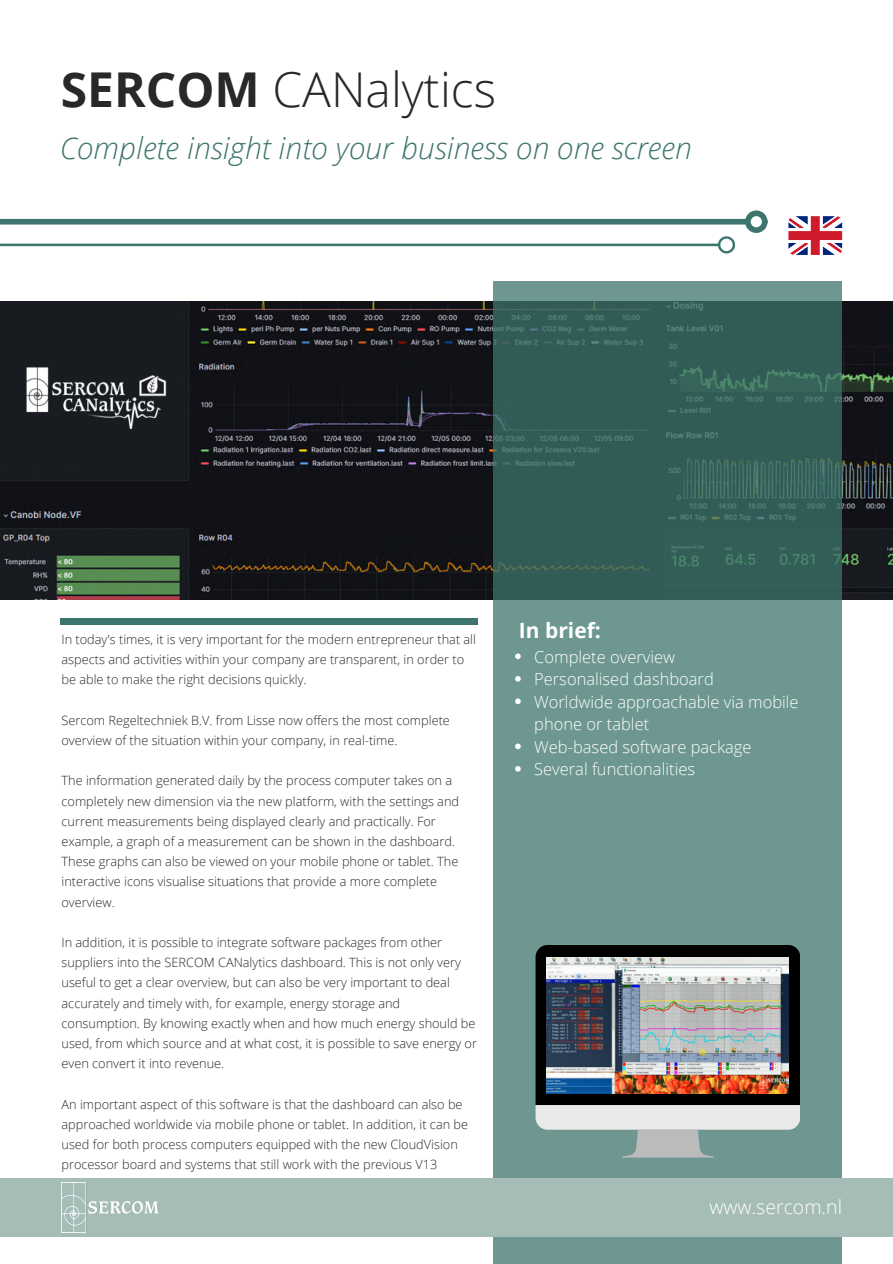
<style>
.page{position:relative;width:893px;height:1264px;background:#fff}
.page>*{position:absolute;margin:0;border:0;box-sizing:border-box;transform-origin:0 0}
.t1{font:300 48px "Open Sans";color:#282828}
.t2{font:italic 300 30px "Open Sans";color:#3d756c}
.t3{font:700 21px "Open Sans";color:#fff}
.t4{font:300 19.5px "Open Sans";color:#fff}
.t5{font:300 16.5px/22.5px "Open Sans";color:#fff}
.t6{font:300 12.75px/20.2px "Open Sans";color:#282828}
.s1{font-weight:700}
</style>
<div class="page">
<svg style="left:0;top:236px;width:735px;height:17px"></svg>
<img style="left:0;top:301px;width:892px;height:299px">
<img style="left:493px;top:282px;width:348px;height:981px">
<div style="left:0;top:1178px;width:892px;height:58px;background:#a5bcb7"></div>
<img style="left:61px;top:1182px;width:97px;height:49px">
<div style="left:61px;top:618px;width:417px;height:6px;background:#3d756c"></div>
<div style="left:0;top:219px;width:745px;height:5px;background:#3d756c"></div>
<div style="left:745px;top:210px;width:22px;height:23px;border:6px solid #3d756c;border-radius:50%"></div>
<svg style="left:535px;top:945px;width:265px;height:212px;background:#6b7573"></svg>
<img style="left:546px;top:957px;width:242px;height:136px">
<div style="left:21px;top:324px;width:151px;height:141px;background:#181b1f"></div>
<svg style="left:515px;top:653px;width:5px;height:6px"></svg>
<svg style="left:515px;top:676px;width:5px;height:5px"></svg>
<svg style="left:515px;top:698px;width:5px;height:6px"></svg>
<svg style="left:515px;top:743px;width:5px;height:6px"></svg>
<svg style="left:515px;top:766px;width:5px;height:5px"></svg>
<img style="left:26px;top:367px;width:141px;height:61px">
<svg style="left:788px;top:216px;width:54px;height:38px"></svg>
<p class="t1" style="left:61px;top:55px;width:437px"><span class="s1">SERCOM</span> CANalytics</p>
<p class="t2" style="left:60px;top:126px;width:633px">Complete insight into your business on one screen</p>
<p class="t6" style="left:61px;top:629px;width:416px">In today's times, it is very important for the modern entrepreneur that all aspects and activities within your company are transparent, in order to be able to make the right decisions quickly.</p>
<p class="t6" style="left:61px;top:709px;width:390px">Sercom Regeltechniek B.V. from Lisse now offers the most complete overview of the situation within your company, in real-time.</p>
<p class="t6" style="left:61px;top:770px;width:399px">The information generated daily by the process computer takes on a completely new dimension via the new platform, with the settings and current measurements being displayed clearly and practically. For example, a graph of a measurement can be shown in the dashboard.<br>These graphs can also be viewed on your mobile phone or tablet. The interactive icons visualise situations that provide a more complete overview.</p>
<p class="t6" style="left:61px;top:931px;width:417px">In addition, it is possible to integrate software packages from other suppliers into the SERCOM CANalytics dashboard. This is not only very useful to get a clear overview, but can also be very important to deal accurately and timely with, for example, energy storage and consumption. By knowing exactly when and how much energy should be used, from which source and at what cost, it is possible to save energy or even convert it into revenue.</p>
<p class="t6" style="left:61px;top:1093px;width:408px">An important aspect of this software is that the dashboard can also be approached worldwide via mobile phone or tablet. In addition, it can be used for both process computers equipped with the new CloudVision processor board and systems that still work with the previous V13</p>
<p class="t3" style="left:519px;top:615px;width:83px">In brief:</p>
<p class="t5" style="left:534px;top:645px;width:142px">Complete overview</p>
<p class="t5" style="left:534px;top:667px;width:181px">Personalised dashboard</p>
<p class="t5" style="left:534px;top:690px;width:266px">Worldwide approachable via mobile phone or tablet</p>
<p class="t5" style="left:534px;top:735px;width:219px">Web-based software package</p>
<p class="t5" style="left:534px;top:757px;width:162px">Several functionalities</p>
<p class="t4" style="left:709px;top:1193px;width:134px">www.sercom.nl</p>
</div>
